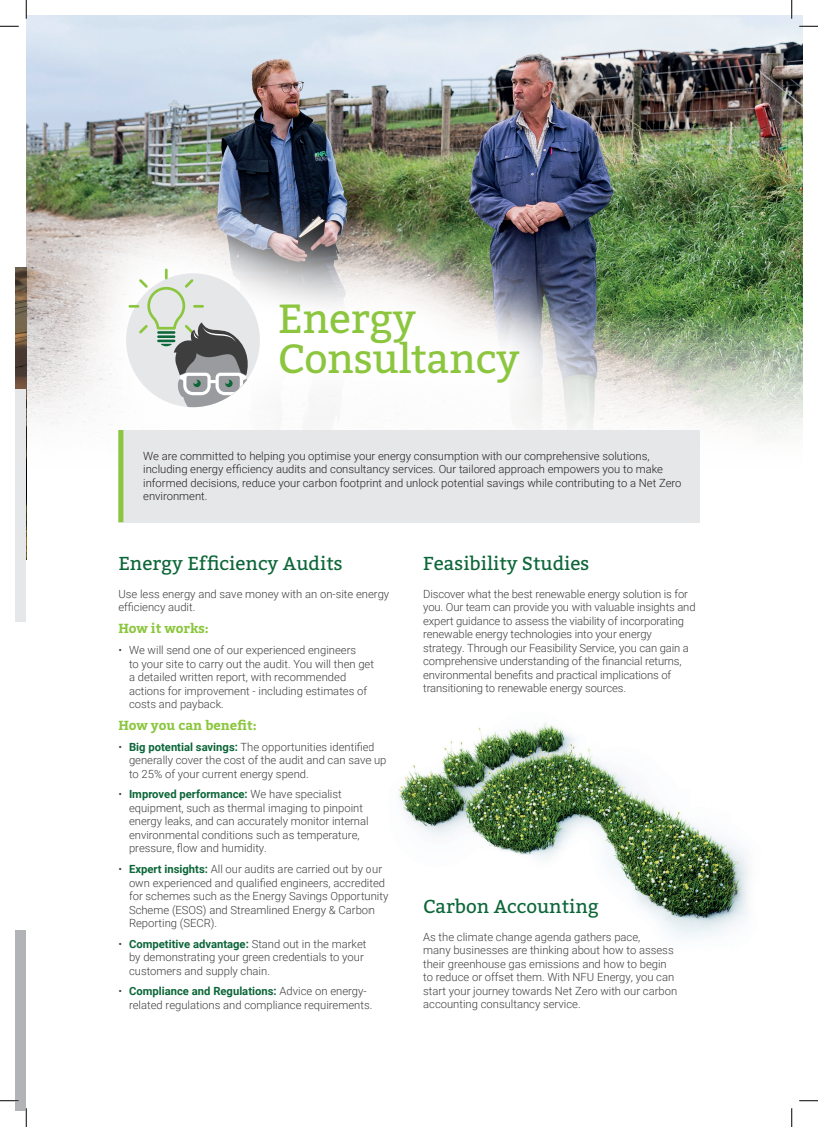
<style>
.page{position:relative;width:818px;height:1127px;background:#fff}
.page>*{position:absolute;margin:0;border:0;box-sizing:border-box;transform-origin:0 0}
.t1{font:40.62px/40.6px "Bitter";letter-spacing:-.01em;color:#8bc63e}
.t2{font:18.75px "Bitter";color:#0c6638}
.t3{font:700 13.12px "Bitter";color:#8bc63e}
.t4{font:300 11.25px/13.5px "Roboto";color:#3e3e3f}
.t5{font:300 11.25px/13.5px "Roboto";color:#231f20}
.s1{font-weight:700;color:#0c6638}
</style>
<div class="page">
<img style="left:26px;top:16px;width:776px;height:506px">
<div style="left:16px;top:930px;width:10px;height:181px;background:#b2b3b7"></div>
<img style="left:16px;top:267px;width:3px;height:122px">
<img style="left:19px;top:162px;width:606px;height:352px">
<div style="left:126px;top:273px;width:134px;height:134px;background:#e6e7e9;border-radius:50%"></div>
<svg style="left:129px;top:268px;width:121px;height:139px"></svg>
<div style="left:16px;top:389px;width:10px;height:233px;background:#e6e7e9"></div>
<img style="left:398px;top:722px;width:351px;height:218px">
<div style="left:118px;top:430px;width:581px;height:92px;background:#e6e7e9"></div>
<div style="left:118px;top:430px;width:5px;height:92px;background:#8bc63e"></div>
<svg style="left:0;top:25px;width:19px;height:2px"></svg>
<svg style="left:799px;top:25px;width:19px;height:2px"></svg>
<svg style="left:0;top:1099px;width:19px;height:2px"></svg>
<svg style="left:799px;top:1100px;width:19px;height:1px"></svg>
<svg style="left:25px;top:0;width:2px;height:19px"></svg>
<svg style="left:25px;top:1108px;width:2px;height:18px"></svg>
<svg style="left:791px;top:0;width:1px;height:19px"></svg>
<svg style="left:791px;top:1108px;width:1px;height:18px"></svg>
<h1 class="t1" style="left:278px;top:298px;width:243px">Energy<br>Consultancy</h1>
<p class="t5" style="left:143px;top:448px;width:540px">We are committed to helping you optimise your energy consumption with our comprehensive solutions, including energy efficiency audits and consultancy services. Our tailored approach empowers you to make informed decisions, reduce your carbon footprint and unlock potential savings while contributing to a Net Zero environment.</p>
<h2 class="t2" style="left:118px;top:551px;width:226px">Energy Efficiency Audits</h2>
<p class="t4" style="left:118px;top:586px;width:272px">Use less energy and save money with an on-site energy efficiency audit.</p>
<p class="t3" style="left:118px;top:620px;width:92px">How it works:</p>
<p class="t4" style="left:129px;top:642px;width:247px;text-indent:-11px">• We will send one of our experienced engineers<br>to your site to carry out the audit. You will then get a detailed written report, with recommended actions for improvement - including estimates of costs and payback.</p>
<p class="t3" style="left:118px;top:716px;width:140px">How you can benefit:</p>
<p class="t4" style="left:129px;top:739px;width:259px;text-indent:-11px">• <span class="s1">Big potential savings:</span> The opportunities identified generally cover the cost of the audit and can save up to 25% of your current energy spend.</p>
<p class="t4" style="left:129px;top:787px;width:241px;text-indent:-11px">• <span class="s1">Improved performance:</span> We have specialist equipment, such as thermal imaging to pinpoint energy leaks, and can accurately monitor internal environmental conditions such as temperature, pressure, flow and humidity.</p>
<p class="t4" style="left:129px;top:861px;width:261px;text-indent:-11px">• <span class="s1">Expert insights:</span> All our audits are carried out by our own experienced and qualified engineers, accredited for schemes such as the Energy Savings Opportunity Scheme (ESOS) and Streamlined Energy &amp; Carbon Reporting (SECR).</p>
<p class="t4" style="left:129px;top:936px;width:239px;text-indent:-11px">• <span class="s1">Competitive advantage:</span> Stand out in the market by demonstrating your green credentials to your customers and supply chain.</p>
<p class="t4" style="left:129px;top:983px;width:245px;text-indent:-11px">• <span class="s1">Compliance and Regulations:</span> Advice on energy&shy;related regulations and compliance requirements.</p>
<h2 class="t2" style="left:423px;top:551px;width:168px">Feasibility Studies</h2>
<p class="t4" style="left:423px;top:586px;width:274px">Discover what the best renewable energy solution is for you. Our team can provide you with valuable insights and expert guidance to assess the viability of incorporating renewable energy technologies into your energy strategy. Through our Feasibility Service, you can gain a comprehensive understanding of the financial returns, environmental benefits and practical implications of transitioning to renewable energy sources.</p>
<h2 class="t2" style="left:423px;top:894px;width:177px">Carbon Accounting</h2>
<p class="t4" style="left:423px;top:929px;width:256px">As the climate change agenda gathers pace,<br>many businesses are thinking about how to assess their greenhouse gas emissions and how to begin to reduce or offset them. With NFU Energy, you can start your journey towards Net Zero with our carbon accounting consultancy service.</p>
</div>
